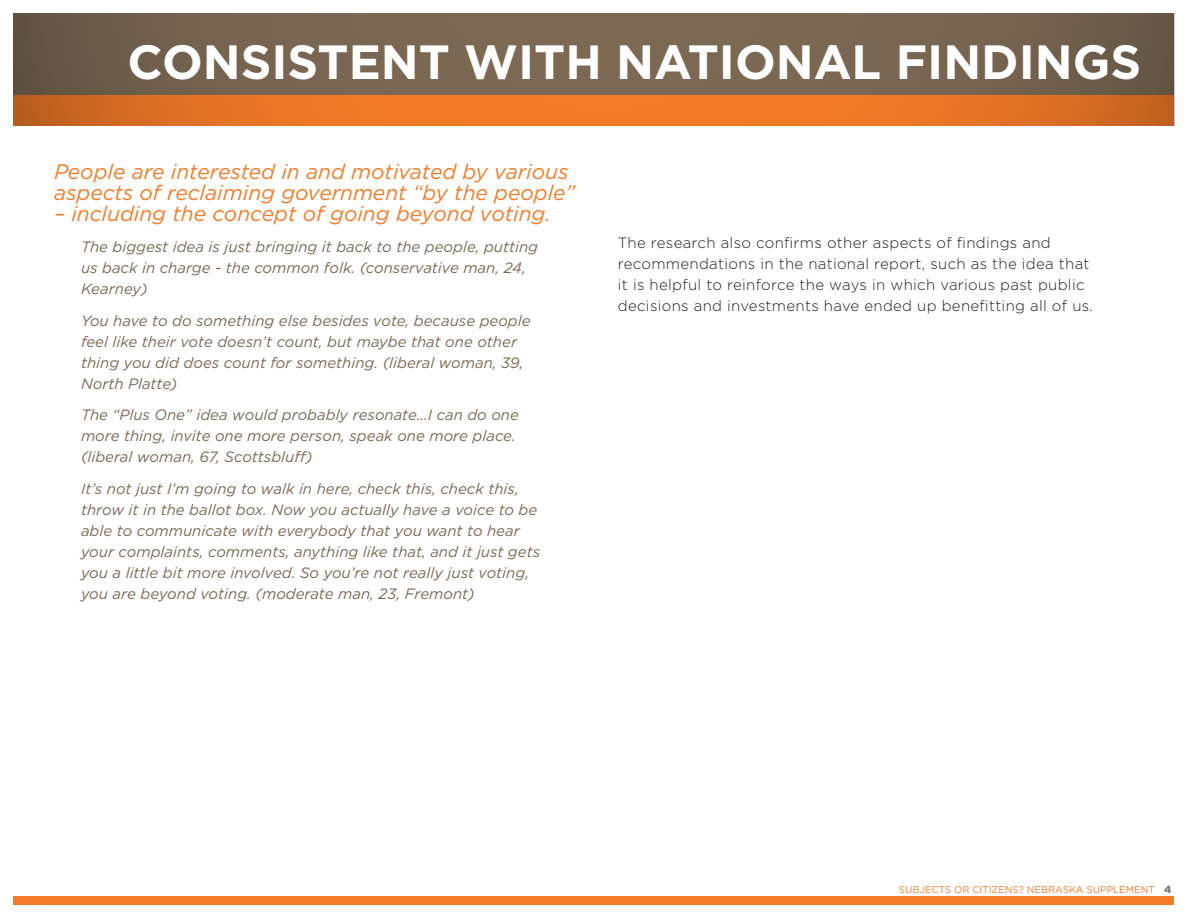
<style>
.page{position:relative;width:1188px;height:918px;background:#fff}
.page>*{position:absolute;margin:0;border:0;box-sizing:border-box;transform-origin:0 0}
.t1{font:700 48px "Gotham";color:#fff}
.SUB{font:italic 21px/21px "Gotham";color:#f47b28}
.Quote_1_2{font:italic 15px/21px "Gotham";color:#7c6954}
.Copy{font:300 15px/21px "Gotham";letter-spacing:.02em;color:#231f20}
.t2{font:900 10.5px "Gotham";color:#7c7c71}
.t3{font:9.75px "Gotham";color:#f47b28}
</style>
<div class="page">
<div style="left:14px;top:896px;width:1160px;height:8px;background:#f47b28"></div>
<svg style="left:14px;top:14px;width:1160px;height:111px;background:#936744"></svg>
<p class="t1" style="left:128px;top:34px;width:1015px">CONSISTENT WITH NATIONAL FINDINGS</p>
<p class="SUB" style="left:54px;top:161px;width:523px">People are interested in and motivated by various aspects of reclaiming government “by the people”</p>
<p class="SUB" style="left:54px;top:203px;width:498px">– including the concept of going beyond voting.</p>
<p class="Quote_1_2" style="left:81px;top:236px;width:459px">The biggest idea is just bringing it back to the people, putting us back in charge - the common folk. (conservative man, 24,<br>Kearney)</p>
<p class="Quote_1_2" style="left:81px;top:310px;width:451px">You have to do something else besides vote, because people feel like their vote doesn’t count, but maybe that one other thing you did does count for something. (liberal woman, 39, North Platte)</p>
<p class="Quote_1_2" style="left:81px;top:404px;width:440px">The “Plus One” idea would probably resonate…I can do one more thing, invite one more person, speak one more place. (liberal woman, 67, Scottsbluff)</p>
<p class="Quote_1_2" style="left:81px;top:478px;width:461px">It’s not just I’m going to walk in here, check this, check this, throw it in the ballot box. Now you actually have a voice to be able to communicate with everybody that you want to hear your complaints, comments, anything like that, and it just gets you a little bit more involved. So you’re not really just voting, you are beyond voting. (moderate man, 23, Fremont)</p>
<p class="Copy" style="left:618px;top:232px;width:477px">The research also confirms other aspects of findings and recommendations in the national report, such as the idea that it is helpful to reinforce the ways in which various past public decisions and investments have ended up benefitting all of us.</p>
<p class="t3" style="left:899px;top:884px;width:257px">SUBJECTS OR CITIZENS? NEBRASKA SUPPLEMENT</p>
<p class="t2" style="left:1164px;top:883px;width:9px">4</p>
</div>
